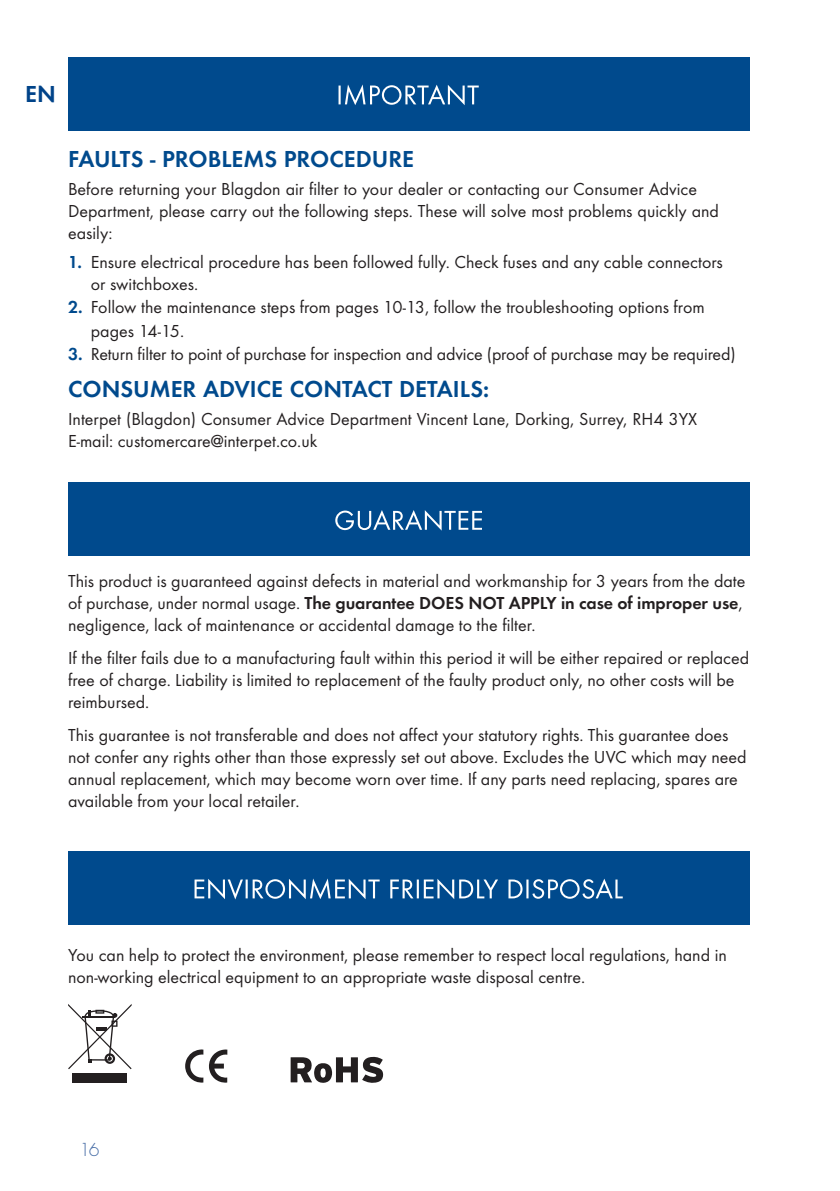
<style>
.page{position:relative;width:840px;height:1191px;background:#fff}
.page>*{position:absolute;margin:0;border:0;box-sizing:border-box;transform-origin:0 0}
.t1{font:600 24px "Futura T";color:#004a8d}
.t2{font:600 24px "Futura T";color:#004389}
.t3{font:300 19.6px "Futura T";color:#476da6}
.t4{font:18px/22px "Futura T";color:#231f20}
.s1{font-weight:600;color:#004a8d}
.s2{font-weight:600}
</style>
<div class="page">
<div style="left:68px;top:57px;width:680px;height:73px;background:#004a8d"></div>
<div style="left:68px;top:482px;width:680px;height:74px;background:#004a8d"></div>
<div style="left:68px;top:850px;width:680px;height:74px;background:#004a8d"></div>
<svg style="left:338px;top:84px;width:140px;height:21px"></svg>
<svg style="left:335px;top:510px;width:146px;height:20px"></svg>
<svg style="left:194px;top:878px;width:428px;height:21px"></svg>
<svg style="left:185px;top:1049px;width:18px;height:34px"></svg>
<svg style="left:209px;top:1049px;width:18px;height:33px"></svg>
<svg style="left:290px;top:1056px;width:93px;height:27px"></svg>
<svg style="left:68px;top:1004px;width:63px;height:65px"></svg>
<div style="left:73px;top:1073px;width:54px;height:9px;background:#231f20"></div>
<p class="t2" style="left:25px;top:80px;width:32px">EN</p>
<p class="t1" style="left:68px;top:145px;width:347px">FAULTS - PROBLEMS PROCEDURE</p>
<p class="t4" style="left:68px;top:178px;width:652px">Before returning your Blagdon air filter to your dealer or contacting our Consumer Advice<br>Department, please carry out the following steps. These will solve most problems quickly and easily:</p>
<p class="t4" style="left:91px;top:251px;width:633px;text-indent:-23px"><span class="s1">1.</span> Ensure electrical procedure has been followed fully. Check fuses and any cable connectors or switchboxes.</p>
<p class="t4" style="left:68px;top:296px;width:637px"><span class="s1">2.</span> Follow the maintenance steps from pages 10-13, follow the troubleshooting options from</p>
<p class="t4" style="left:91px;top:319px;width:95px">pages 14-15.</p>
<p class="t4" style="left:68px;top:343px;width:668px"><span class="s1">3.</span> Return filter to point of purchase for inspection and advice (proof of purchase may be required)</p>
<p class="t1" style="left:68px;top:375px;width:422px">CONSUMER ADVICE CONTACT DETAILS:</p>
<p class="t4" style="left:68px;top:407px;width:630px">Interpet (Blagdon) Consumer Advice Department Vincent Lane, Dorking, Surrey, RH4 3YX</p>
<p class="t4" style="left:68px;top:429px;width:250px">E-mail: customercare@interpet.co.uk</p>
<p class="t4" style="left:68px;top:569px;width:678px">This product is guaranteed against defects in material and workmanship for 3 years from the date of purchase, under normal usage. <span class="s2">The guarantee DOES NOT APPLY in case of improper use</span>, negligence, lack of maintenance or accidental damage to the filter.</p>
<p class="t4" style="left:68px;top:647px;width:682px">If the filter fails due to a manufacturing fault within this period it will be either repaired or replaced free of charge. Liability is limited to replacement of the faulty product only, no other costs will be reimbursed.</p>
<p class="t4" style="left:68px;top:724px;width:679px">This guarantee is not transferable and does not affect your statutory rights. This guarantee does not confer any rights other than those expressly set out above. Excludes the UVC which may need annual replacement, which may become worn over time. If any parts need replacing, spares are available from your local retailer.</p>
<p class="t4" style="left:68px;top:943px;width:660px">You can help to protect the environment, please remember to respect local regulations, hand in non-working electrical equipment to an appropriate waste disposal centre.</p>
<p class="t3" style="left:79px;top:1137px;width:22px">16</p>
</div>
